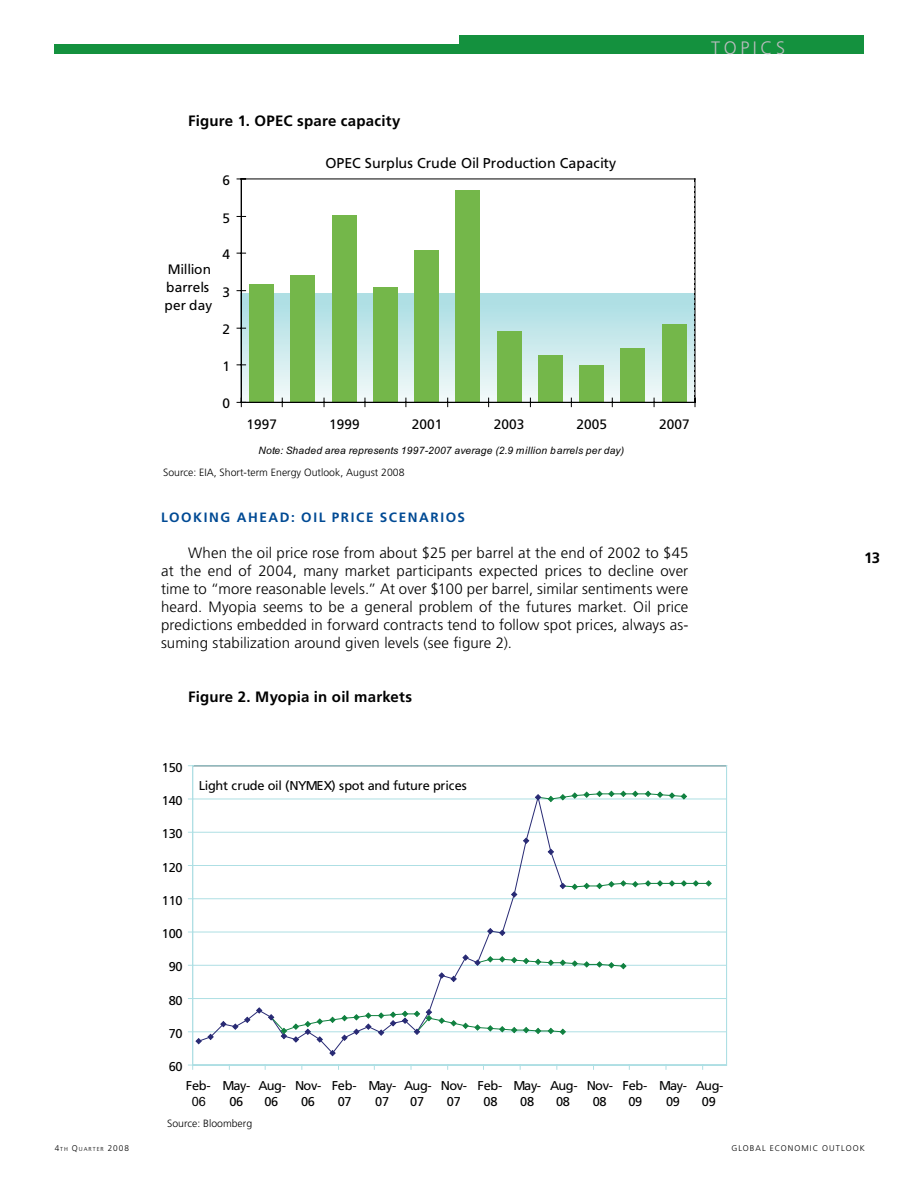
<style>
.page{position:relative;width:918px;height:1188px;background:#fff}
.page>*{position:absolute;margin:0;border:0;box-sizing:border-box;transform-origin:0 0}
.t1{font:300 18px "Frutiger";color:#bcbdc0}
.t2{font:300 15px/18px "Frutiger";letter-spacing:.005em;color:#000;text-align:justify}
.t3{font:700 15px "Frutiger";letter-spacing:.015em;color:#000}
.t4{font:14.25px "Frutiger";color:#010101}
.t5{font:13.65px/17.9px "Frutiger";letter-spacing:.005em;color:#010101}
.t6{font:700 13.5px "Frutiger";letter-spacing:.12em;color:#004a94}
.t7{font:12.75px/16.2px "Frutiger";letter-spacing:-.02em;color:#010101;text-align:center}
.t8{font:12.75px "Arial";color:#010101}
.t9{font:300 10.5px "Frutiger";color:#000}
.t10{font:italic 10.2px "Arial";letter-spacing:.025em;color:#010101}
.t11{font:300 8.25px "Frutiger";letter-spacing:.13em;color:#000}
.t12{font:300 5.7px "Frutiger";letter-spacing:.18em;color:#000}
.s1{font-size:8.25px}
</style>
<div class="page">
<div style="left:459px;top:35px;width:404px;height:19px;background:#14913e"></div>
<div style="left:54px;top:45px;width:409px;height:9px;background:#14913e"></div>
<svg style="left:242px;top:294px;width:452px;height:108px"></svg>
<div style="left:662px;top:324px;width:24px;height:79px;background:#74b74a"></div>
<div style="left:621px;top:348px;width:24px;height:55px;background:#74b74a"></div>
<div style="left:579px;top:365px;width:24px;height:38px;background:#74b74a"></div>
<div style="left:538px;top:355px;width:25px;height:48px;background:#74b74a"></div>
<div style="left:497px;top:331px;width:24px;height:72px;background:#74b74a"></div>
<div style="left:456px;top:190px;width:24px;height:213px;background:#74b74a"></div>
<div style="left:414px;top:250px;width:24px;height:153px;background:#74b74a"></div>
<div style="left:373px;top:287px;width:24px;height:116px;background:#74b74a"></div>
<div style="left:332px;top:215px;width:24px;height:188px;background:#74b74a"></div>
<div style="left:291px;top:275px;width:24px;height:128px;background:#74b74a"></div>
<div style="left:250px;top:284px;width:24px;height:119px;background:#74b74a"></div>
<hr style="left:241px;top:179px;width:454px;height:1px;background:#010101">
<hr style="left:695px;top:179px;width:1px;height:223px;background:#010101">
<hr style="left:241px;top:179px;width:1px;height:223px;background:#010101">
<hr style="left:241px;top:402px;width:454px;height:1px;background:#010101">
<svg style="left:237px;top:398px;width:9px;height:9px"></svg>
<svg style="left:694px;top:181px;width:2px;height:226px"></svg>
<div style="left:192px;top:765px;width:535px;height:300px;background:#fff;border:1px solid #aedfe4"></div>
<hr style="left:193px;top:1031px;width:534px;height:1px;background:#aedfe4">
<hr style="left:193px;top:998px;width:534px;height:1px;background:#aedfe4">
<hr style="left:193px;top:965px;width:534px;height:1px;background:#aedfe4">
<hr style="left:193px;top:932px;width:534px;height:1px;background:#aedfe4">
<hr style="left:193px;top:898px;width:534px;height:1px;background:#aedfe4">
<hr style="left:193px;top:865px;width:534px;height:1px;background:#aedfe4">
<hr style="left:193px;top:832px;width:534px;height:1px;background:#aedfe4">
<hr style="left:193px;top:799px;width:534px;height:1px;background:#aedfe4">
<hr style="left:193px;top:765px;width:534px;height:1px;background:#aedfe4">
<hr style="left:726px;top:766px;width:1px;height:299px;background:#aedfe4">
<hr style="left:192px;top:766px;width:1px;height:299px;background:#aedfe4">
<hr style="left:193px;top:1065px;width:534px;height:1px;background:#aedfe4">
<svg style="left:198px;top:798px;width:143px;height:252px"></svg>
<svg style="left:270px;top:793px;width:439px;height:240px"></svg>
<svg style="left:188px;top:1031px;width:26px;height:14px"></svg>
<svg style="left:329px;top:1049px;width:7px;height:8px"></svg>
<svg style="left:438px;top:972px;width:19px;height:11px"></svg>
<svg style="left:462px;top:954px;width:19px;height:12px"></svg>
<svg style="left:487px;top:927px;width:19px;height:10px"></svg>
<svg style="left:510px;top:891px;width:8px;height:7px"></svg>
<svg style="left:522px;top:837px;width:8px;height:8px"></svg>
<svg style="left:547px;top:848px;width:8px;height:8px"></svg>
<svg style="left:220px;top:1007px;width:261px;height:36px"></svg>
<svg style="left:487px;top:1025px;width:80px;height:10px"></svg>
<svg style="left:487px;top:956px;width:103px;height:12px"></svg>
<svg style="left:596px;top:961px;width:31px;height:9px"></svg>
<svg style="left:534px;top:791px;width:56px;height:12px"></svg>
<svg style="left:596px;top:790px;width:92px;height:10px"></svg>
<svg style="left:559px;top:882px;width:31px;height:9px"></svg>
<svg style="left:596px;top:880px;width:116px;height:10px"></svg>
<p class="t1" style="left:711px;top:38px;width:62px">TO PICS</p>
<p class="t3" style="left:188px;top:112px;width:214px">Figure 1. OPEC spare capacity</p>
<p class="t5" style="left:223px;top:171px;width:9px">6</p>
<p class="t5" style="left:223px;top:209px;width:9px">5</p>
<p class="t5" style="left:165px;top:260px;width:49px">Million barrels per day</p>
<p class="t5" style="left:223px;top:245px;width:9px">4</p>
<p class="t5" style="left:223px;top:283px;width:9px">3</p>
<p class="t5" style="left:223px;top:320px;width:9px">2</p>
<p class="t5" style="left:223px;top:357px;width:9px">1</p>
<p class="t5" style="left:223px;top:395px;width:9px">0</p>
<p class="t4" style="left:326px;top:155px;width:292px">OPEC Surplus Crude Oil Production Capacity</p>
<p class="t5" style="left:246px;top:415px;width:32px">1997</p>
<p class="t5" style="left:329px;top:415px;width:32px">1999</p>
<p class="t5" style="left:412px;top:415px;width:32px">2001</p>
<p class="t5" style="left:494px;top:415px;width:32px">2003</p>
<p class="t5" style="left:576px;top:415px;width:32px">2005</p>
<p class="t5" style="left:659px;top:415px;width:32px">2007</p>
<p class="t10" style="left:258px;top:445px;width:367px">Note: Shaded area represents 1997-2007 average (2.9 million barrels per day)</p>
<p class="t9" style="left:163px;top:467px;width:243px">Source: EIA, Short-term Energy Outlook, August 2008</p>
<p class="t6" style="left:161px;top:509px;width:10px">Looki</p>
<p class="t6" style="left:209px;top:509px;width:240px">ng ahead: Oil price scenarios</p>
<p class="t2" style="left:161px;top:544px;width:529px;text-indent:27px">When the oil price rose from about $25 per barrel at the end of 2002 to $45 at the end of 2004, many market participants expected prices to decline over time to “more reasonable levels.” At over $100 per barrel, similar sentiments were heard. Myopia seems to be a general problem of the futures market. Oil price predictions embedded in forward contracts tend to follow spot prices, always as&shy;suming stabilization around given levels (see figure 2).</p>
<p class="t3" style="left:188px;top:688px;width:225px">Figure 2. Myopia in oil markets</p>
<p class="t7" style="left:162px;top:759px;width:22px">150</p>
<p class="t7" style="left:162px;top:792px;width:22px">140</p>
<p class="t7" style="left:162px;top:826px;width:22px">130</p>
<p class="t7" style="left:162px;top:859px;width:22px">120</p>
<p class="t7" style="left:162px;top:892px;width:22px">110</p>
<p class="t7" style="left:162px;top:925px;width:22px">100</p>
<p class="t7" style="left:169px;top:959px;width:15px">90</p>
<p class="t7" style="left:169px;top:992px;width:15px">80</p>
<p class="t7" style="left:169px;top:1025px;width:15px">70</p>
<p class="t7" style="left:169px;top:1058px;width:15px">60</p>
<p class="t7" style="left:199px;top:777px;width:270px">Light crude oil (NYMEX) spot and future prices</p>
<p class="t7" style="left:186px;top:1077px;width:26px">Feb-</p>
<p class="t8" style="left:192px;top:1094px;width:15px">06</p>
<p class="t7" style="left:223px;top:1077px;width:29px">May-<br>06</p>
<p class="t7" style="left:258px;top:1077px;width:29px">Aug-<br>06</p>
<p class="t7" style="left:295px;top:1077px;width:28px">Nov-<br>06</p>
<p class="t7" style="left:332px;top:1077px;width:26px">Feb-<br>07</p>
<p class="t7" style="left:368px;top:1077px;width:29px">May-<br>07</p>
<p class="t7" style="left:404px;top:1077px;width:29px">Aug-<br>07</p>
<p class="t7" style="left:441px;top:1077px;width:28px">Nov-<br>07</p>
<p class="t7" style="left:478px;top:1077px;width:26px">Feb-<br>08</p>
<p class="t7" style="left:513px;top:1077px;width:29px">May-<br>08</p>
<p class="t7" style="left:550px;top:1077px;width:29px">Aug-<br>08</p>
<p class="t7" style="left:587px;top:1077px;width:28px">Nov-<br>08</p>
<p class="t7" style="left:623px;top:1077px;width:26px">Feb-<br>09</p>
<p class="t7" style="left:659px;top:1077px;width:29px">May-<br>09</p>
<p class="t7" style="left:696px;top:1077px;width:29px">Aug-<br>09</p>
<p class="t9" style="left:167px;top:1117px;width:86px">Source: Bloomberg</p>
<p class="t3" style="left:864px;top:549px;width:18px">13</p>
<p class="t12" style="left:55px;top:1146px;width:76px"><span class="s1">4</span>TH <span class="s1">Q</span>UARTER <span class="s1">2008</span></p>
<p class="t11" style="left:731px;top:1144px;width:25px">global</p>
<p class="t11" style="left:770px;top:1144px;width:96px">economic outlook</p>
</div>
